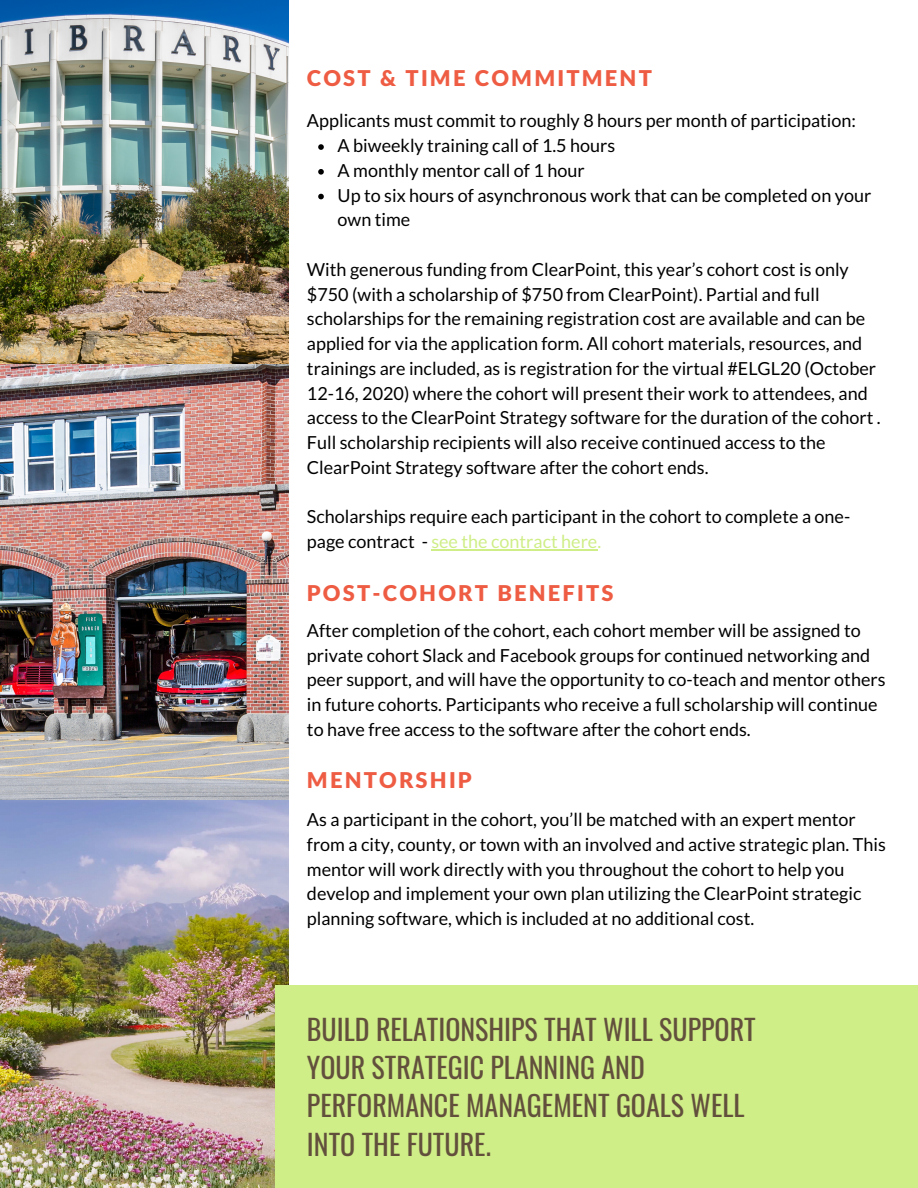
<style>
.page{position:relative;width:918px;height:1188px;background:#fff}
.page>*{position:absolute;margin:0;border:0;box-sizing:border-box;transform-origin:0 0}
.t1{font:28.05px/38.2px "Oswald";color:#62503d}
.t2{font:900 21.75px "Lato Latin";letter-spacing:.1em;color:#ee5c43}
.t3{font:18px/24.8px "Lato";color:#000}
.s1{color:#cfee87}
</style>
<div class="page">
<img style="left:0;top:0;width:288px;height:1188px">
<div style="left:276px;top:985px;width:642px;height:203px;background:#cfee87"></div>
<svg style="left:318px;top:144px;width:6px;height:6px"></svg>
<svg style="left:318px;top:169px;width:6px;height:6px"></svg>
<svg style="left:318px;top:194px;width:6px;height:5px"></svg>
<hr style="left:431px;top:549px;width:166px;height:1px;background:#cfee87">
<p class="t2" style="left:307px;top:68px;width:347px">COST &amp; TIME COMMITMENT</p>
<p class="t3" style="left:307px;top:108px;width:551px">Applicants must commit to roughly 8 hours per month of participation:</p>
<p class="t3" style="left:338px;top:133px;width:535px">A biweekly training call of 1.5 hours<br>A monthly mentor call of 1 hour<br>Up to six hours of asynchronous work that can be completed on your own time</p>
<p class="t3" style="left:307px;top:257px;width:575px">With generous funding from ClearPoint, this year’s cohort cost is only $750 (with a scholarship of $750 from ClearPoint). Partial and full scholarships for the remaining registration cost are available and can be applied for via the application form. All cohort materials, resources, and trainings are included, as is registration for the virtual #ELGL20 (October 12-16, 2020) where the cohort will present their work to attendees, and access to the ClearPoint Strategy software for the duration of the cohort .<br>Full scholarship recipients will also receive continued access to the ClearPoint Strategy software after the cohort ends.</p>
<p class="t3" style="left:307px;top:504px;width:545px">Scholarships require each participant in the cohort to complete a one&shy;page contract - <span class="s1">see the contract here.</span></p>
<p class="t2" style="left:307px;top:583px;width:308px">POST-COHORT BENEFITS</p>
<p class="t3" style="left:307px;top:618px;width:580px">After completion of the cohort, each cohort member will be assigned to private cohort Slack and Facebook groups for continued networking and peer support, and will have the opportunity to co-teach and mentor others in future cohorts. Participants who receive a full scholarship will continue to have free access to the software after the cohort ends.</p>
<p class="t2" style="left:307px;top:771px;width:166px">MENTORSHIP</p>
<p class="t3" style="left:307px;top:807px;width:581px">As a participant in the cohort, you’ll be matched with an expert mentor from a city, county, or town with an involved and active strategic plan. This mentor will work directly with you throughout the cohort to help you develop and implement your own plan utilizing the ClearPoint strategic planning software, which is included at no additional cost.</p>
<h1 class="t1" style="left:307px;top:1009px;width:450px">BUILD RELATIONSHIPS THAT WILL SUPPORT<br>YOUR STRATEGIC PLANNING AND<br>PERFORMANCE MANAGEMENT GOALS WELL<br>INTO THE FUTURE.</h1>
</div>
